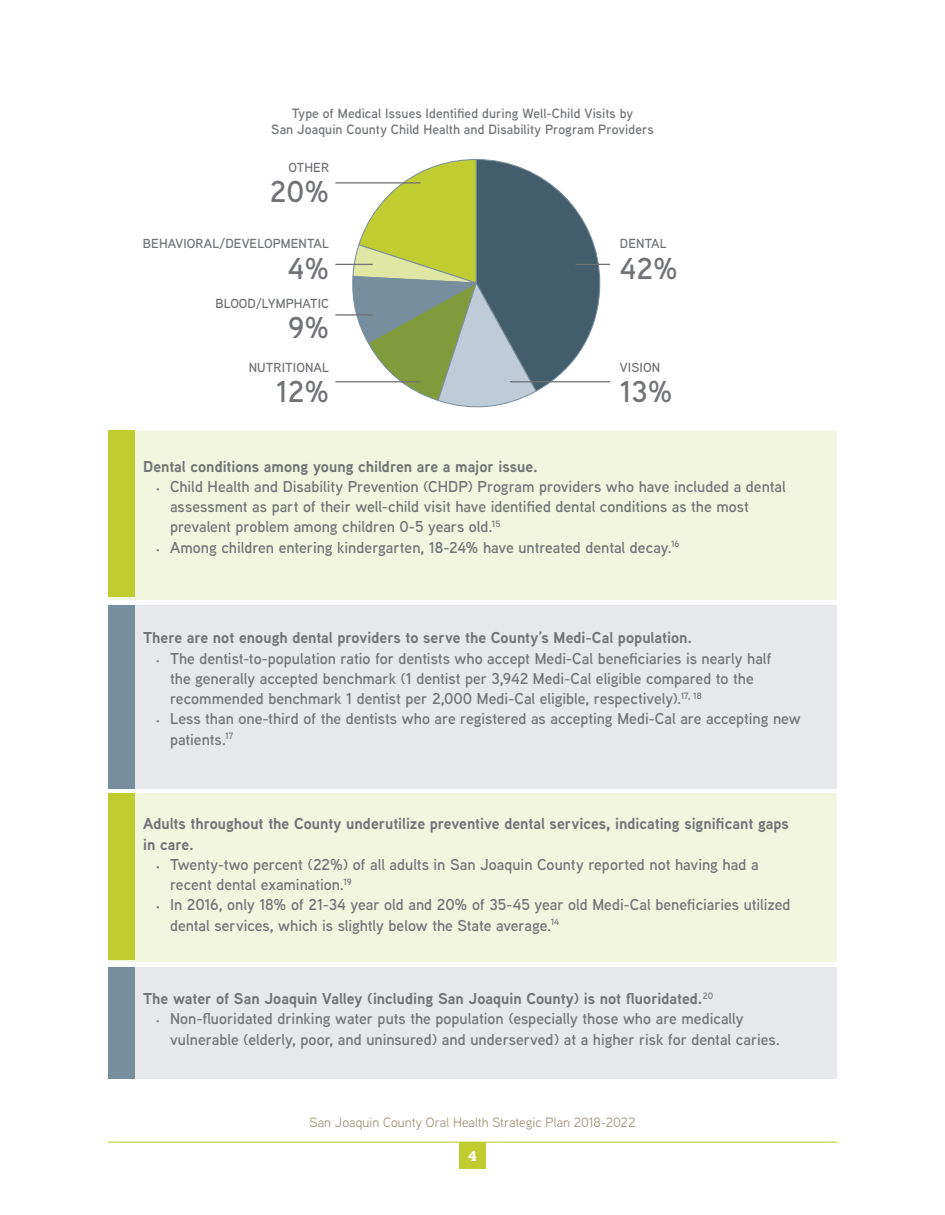
<style>
.page{position:relative;width:945px;height:1215px;background:#fff}
.page>*{position:absolute;margin:0;border:0;box-sizing:border-box;transform-origin:0 0}
.t1{font:600 30.15px "Aaux Next";color:#717377}
.t2{font:600 15.75px/20.2px "Aaux Next";color:#717377}
.copy_1{font:700 15.75px/20.2px "Aaux Next";color:#717377}
.t3{font:600 13.5px/16.2px "Aaux Next";letter-spacing:.005em;color:#717377;text-align:center}
.t4{font:13.5px "Aaux Next";color:#9c896e}
.t5{font:700 13.5px "Rockwell";color:#fff}
.t6{font:600 13.05px "Aaux Next";letter-spacing:.01em;color:#717377}
.s1{font-family:"Myriad Pro";font-weight:400;font-size:10.5px}
</style>
<div class="page">
<div style="left:459px;top:1143px;width:27px;height:26px;background:#bfcd30"></div>
<hr style="left:108px;top:1142px;width:729px;height:1px;background:#bfcd30">
<div style="left:108px;top:431px;width:729px;height:168px;background:#f3f6de"></div>
<div style="left:108px;top:605px;width:729px;height:183px;background:#e6e8ec"></div>
<div style="left:108px;top:794px;width:729px;height:168px;background:#f3f6de"></div>
<div style="left:108px;top:967px;width:729px;height:112px;background:#e6e8ec"></div>
<svg style="left:352px;top:159px;width:248px;height:249px"></svg>
<hr style="left:335px;top:182px;width:85px;height:2px;background:#717377">
<hr style="left:510px;top:381px;width:100px;height:1px;background:#717377">
<hr style="left:576px;top:264px;width:34px;height:1px;background:#717377">
<hr style="left:335px;top:381px;width:85px;height:1px;background:#717377">
<hr style="left:335px;top:264px;width:38px;height:1px;background:#717377">
<hr style="left:335px;top:314px;width:38px;height:2px;background:#717377">
<div style="left:108px;top:431px;width:26px;height:166px;background:#bfcd30"></div>
<div style="left:108px;top:605px;width:26px;height:183px;background:#778e9f"></div>
<div style="left:108px;top:794px;width:26px;height:166px;background:#bfcd30"></div>
<div style="left:108px;top:967px;width:26px;height:112px;background:#778e9f"></div>
<p class="t3" style="left:271px;top:105px;width:384px">Type of Medical Issues Identified during Well-Child Visits by<br>San Joaquin County Child Health and Disability Program Providers</p>
<p class="t6" style="left:289px;top:159px;width:42px">OTHER</p>
<p class="t1" style="left:270px;top:171px;width:61px">20%</p>
<p class="t6" style="left:143px;top:235px;width:188px">BEHAVIORAL/DEVELOPMENTAL</p>
<p class="t1" style="left:288px;top:247px;width:43px">4%</p>
<p class="t6" style="left:215px;top:294px;width:115px">BLOOD/LYMPHATIC</p>
<p class="t1" style="left:288px;top:307px;width:42px">9%</p>
<p class="t6" style="left:249px;top:358px;width:82px">NUTRITIONAL</p>
<p class="t1" style="left:276px;top:370px;width:55px">12%</p>
<p class="t6" style="left:620px;top:235px;width:48px">DENTAL</p>
<p class="t1" style="left:620px;top:247px;width:60px">42%</p>
<p class="t6" style="left:620px;top:358px;width:42px">VISION</p>
<p class="t1" style="left:620px;top:370px;width:54px">13%</p>
<p class="copy_1" style="left:143px;top:456px;width:396px">Dental conditions among young children are a major issue.</p>
<p class="t2" style="left:170px;top:476px;width:617px;text-indent:-14px"><span class="s1">•</span> Child Health and Disability Prevention (CHDP) Program providers who have included a dental assessment as part of their well-child visit have identified dental conditions as the most prevalent problem among children 0-5 years old.<sup>15</sup></p>
<p class="t2" style="left:157px;top:537px;width:524px"><span class="s1">•</span> Among children entering kindergarten, 18-24% have untreated dental decay.<sup>16</sup></p>
<p class="copy_1" style="left:143px;top:627px;width:551px">There are not enough dental providers to serve the County’s Medi-Cal population.</p>
<p class="t2" style="left:170px;top:648px;width:603px;text-indent:-14px"><span class="s1">•</span> The dentist-to-population ratio for dentists who accept Medi-Cal beneficiaries is nearly half the generally accepted benchmark (1 dentist per 3,942 Medi-Cal eligible compared to the recommended benchmark 1 dentist per 2,000 Medi-Cal eligible, respectively).<sup>17,</sup> <sup>18</sup></p>
<p class="t2" style="left:170px;top:708px;width:632px;text-indent:-14px"><span class="s1">•</span> Less than one-third of the dentists who are registered as accepting Medi-Cal are accepting new patients.<sup>17</sup></p>
<p class="copy_1" style="left:143px;top:813px;width:647px">Adults throughout the County underutilize preventive dental services, indicating significant gaps in care.</p>
<p class="t2" style="left:170px;top:854px;width:590px;text-indent:-14px"><span class="s1">•</span> Twenty-two percent (22%) of all adults in San Joaquin County reported not having had a recent dental examination.<sup>19</sup></p>
<p class="t2" style="left:170px;top:894px;width:622px;text-indent:-14px"><span class="s1">•</span> In 2016, only 18% of 21-34 year old and 20% of 35-45 year old Medi-Cal beneficiaries utilized dental services, which is slightly below the State average.<sup>14</sup></p>
<p class="copy_1" style="left:143px;top:988px;width:572px">The water of San Joaquin Valley (including San Joaquin County) is not fluoridated.<sup>20</sup></p>
<p class="t2" style="left:170px;top:1008px;width:612px;text-indent:-14px"><span class="s1">•</span> Non-fluoridated drinking water puts the population (especially those who are medically vulnerable (elderly, poor, and uninsured) and underserved) at a higher risk for dental caries.</p>
<p class="t4" style="left:310px;top:1113px;width:327px">San Joaquin County Oral Health Strategic Plan 2018-2022</p>
<p class="t5" style="left:468px;top:1147px;width:10px">4</p>
</div>
